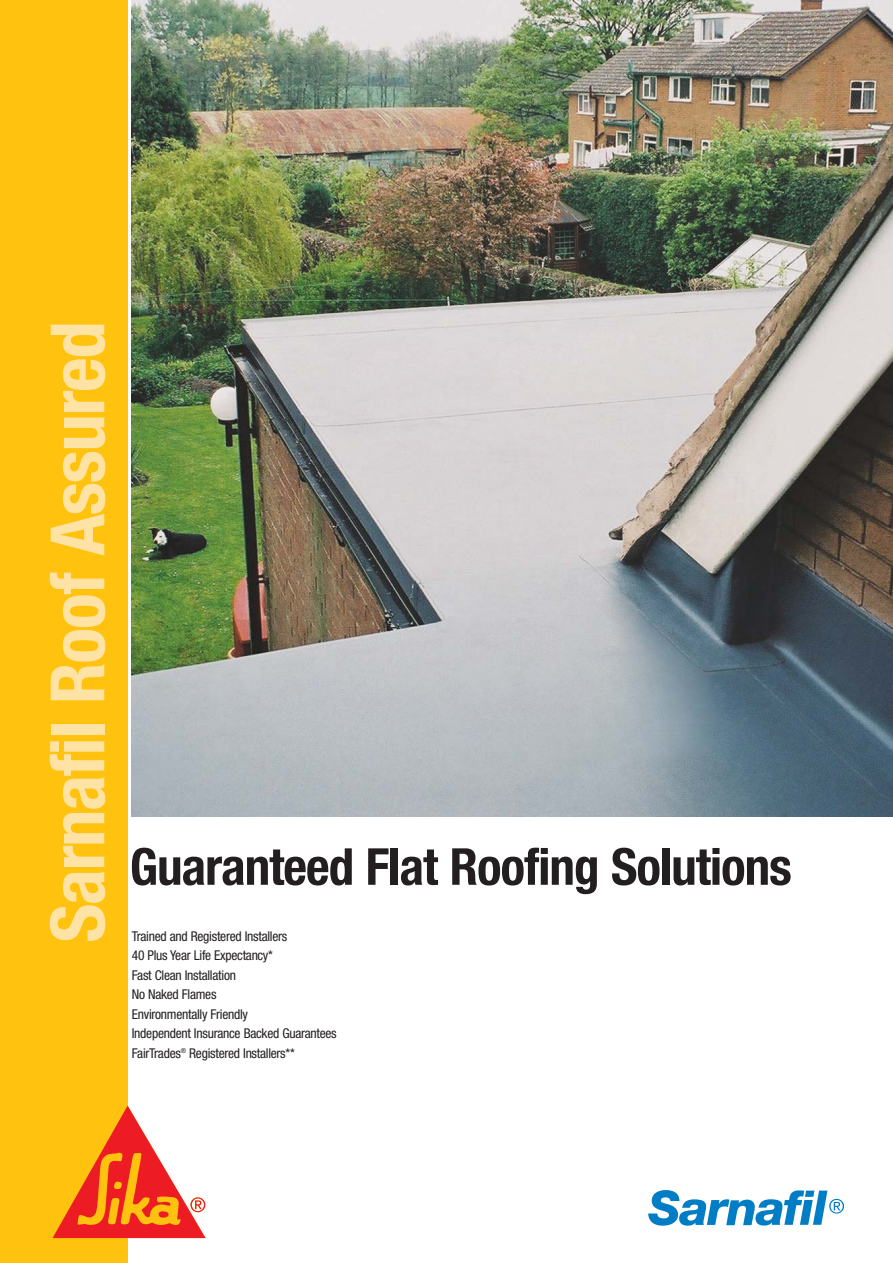
<style>
.page{position:relative;width:893px;height:1263px;background:#fff}
.page>*{position:absolute;margin:0;border:0;box-sizing:border-box;transform-origin:0 0}
.t1{font:700 condensed 75px "Helvetica Neue";letter-spacing:-.02em;color:#ffe3a5}
.t2{font:700 condensed 51px "Helvetica Neue";letter-spacing:-.02em;color:#231f20}
.t3{font:condensed 13.5px/19.5px "Helvetica Neue";letter-spacing:-.02em;color:#231f20}
</style>
<div class="page">
<img style="left:132px;top:0;width:761px;height:816px">
<svg style="left:648px;top:1190px;width:196px;height:36px"></svg>
<div style="left:0;top:0;width:127px;height:1263px;background:#ffc20e"></div>
<svg style="left:53px;top:1106px;width:153px;height:132px"></svg>
<h1 class="t1" style="left:51px;top:942px;width:623px;rotate:-90deg">Sarnafil Roof Assured</h1>
<h2 class="t2" style="left:130px;top:848px;width:664px">Guaranteed Flat Roofing Solutions</h2>
<p class="t3" style="left:132px;top:927px;width:206px">Trained and Registered Installers<br>40 Plus Year Life Expectancy*<br>Fast Clean Installation<br>No Naked Flames<br>Environmentally Friendly<br>Independent Insurance Backed Guarantees<br>FairTrades<sup>®</sup> Registered Installers**</p>
</div>
